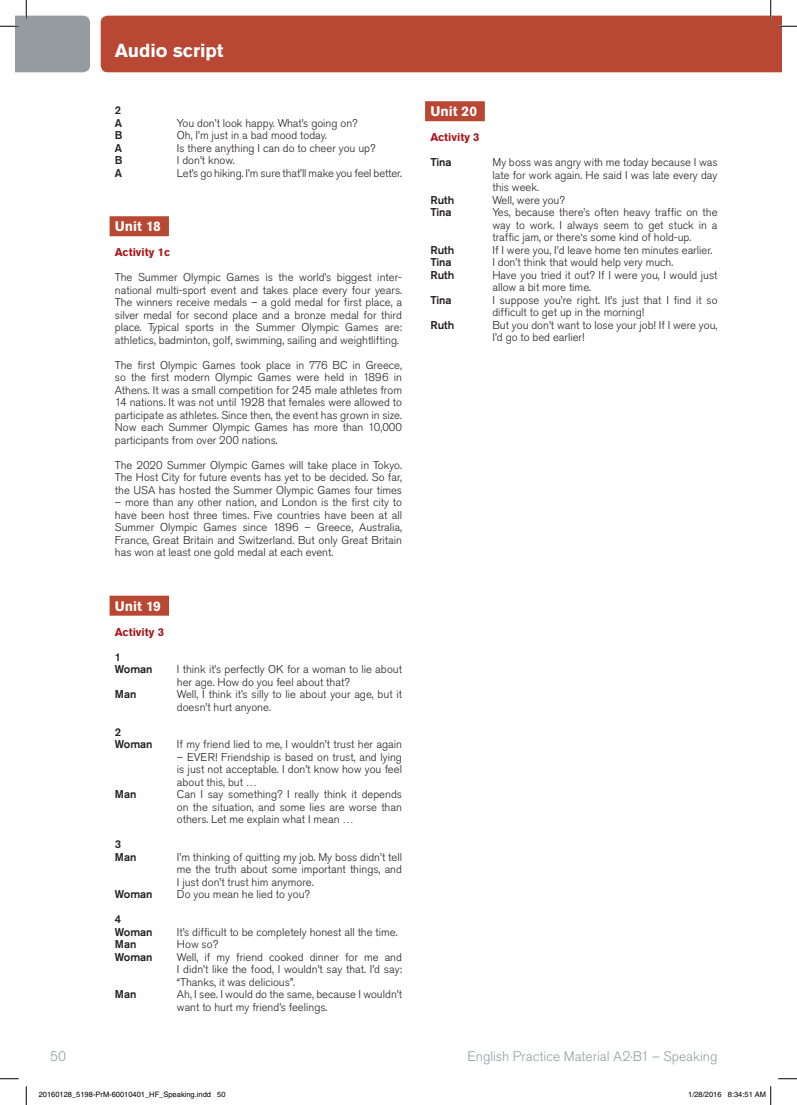
<style>
.page{position:relative;width:797px;height:1105px;background:#fff}
.page>*{position:absolute;margin:0;border:0;box-sizing:border-box;transform-origin:0 0}
.t1{font:700 18.75px "Akzidenz Grotesk Pro";color:#fff}
.t2{font:300 13.75px "Akzidenz Grotesk Pro";color:#959ca1}
.t3{font:700 13.75px "Akzidenz Grotesk Pro";color:#fff}
.t4{font:300 11.25px/12.5px "Akzidenz Grotesk Pro";color:#231f20;text-align:justify}
.t5{font:500 11.25px/12.5px "Akzidenz Grotesk Pro";color:#231f20}
.t6{font:700 11.25px "Akzidenz Grotesk Pro";color:#a8171b}
.t7{font:7.5px "Helvetica";color:#000}
.s1{color:#b84834}
</style>
<div class="page">
<div style="left:101px;top:16px;width:680px;height:56px;background:#b84834"></div>
<div style="left:110px;top:216px;width:59px;height:20px;background:#b84834"></div>
<div style="left:110px;top:596px;width:59px;height:20px;background:#b84834"></div>
<div style="left:425px;top:101px;width:60px;height:20px;background:#b84834"></div>
<svg style="left:778px;top:25px;width:19px;height:2px"></svg>
<svg style="left:0;top:1078px;width:19px;height:1px"></svg>
<svg style="left:778px;top:1078px;width:19px;height:1px"></svg>
<svg style="left:0;top:0;width:90px;height:72px"></svg>
<svg style="left:25px;top:1086px;width:2px;height:19px"></svg>
<svg style="left:770px;top:0;width:1px;height:19px"></svg>
<svg style="left:770px;top:1086px;width:1px;height:19px"></svg>
<h1 class="t1" style="left:115px;top:38px;width:110px">Audio script</h1>
<p class="t5" style="left:115px;top:104px;width:9px">2<br>A</p>
<p class="t4" style="left:177px;top:117px;width:182px">You don’t look happy. What’s going on?</p>
<p class="t5" style="left:115px;top:129px;width:9px">B</p>
<p class="t4" style="left:177px;top:129px;width:151px">Oh, I’m just in a bad mood today.</p>
<p class="t5" style="left:115px;top:142px;width:9px">A</p>
<p class="t4" style="left:177px;top:142px;width:200px">Is there anything I can do to cheer you up?</p>
<p class="t5" style="left:115px;top:154px;width:9px">B</p>
<p class="t4" style="left:177px;top:154px;width:59px">I don’t know.</p>
<p class="t5" style="left:115px;top:167px;width:9px">A</p>
<p class="t4" style="left:177px;top:167px;width:226px">Let’s go hiking. I’m sure that’ll make you feel better.</p>
<p class="t3" style="left:115px;top:218px;width:56px">Unit 18<span class="s1">0</span></p>
<p class="t6" style="left:115px;top:245px;width:57px">Activity 1c</p>
<p class="t4" style="left:115px;top:271px;width:289px">The Summer Olympic Games is the world’s biggest inter&shy;national multi-sport event and takes place every four years.<br>The winners receive medals – a gold medal for first place, a silver medal for second place and a bronze medal for third place. Typical sports in the Summer Olympic Games are: athletics, badminton, golf, swimming, sailing and weightlifting.</p>
<p class="t4" style="left:115px;top:359px;width:289px">The first Olympic Games took place in 776 BC in Greece, so the first modern Olympic Games were held in 1896 in Athens. It was a small competition for 245 male athletes from 14 nations. It was not until 1928 that females were allowed to participate as athletes. Since then, the event has grown in size.<br>Now each Summer Olympic Games has more than 10,000 participants from over 200 nations.</p>
<p class="t4" style="left:115px;top:459px;width:289px">The 2020 Summer Olympic Games will take place in Tokyo.<br>The Host City for future events has yet to be decided. So far, the USA has hosted the Summer Olympic Games four times</p>
<p class="t4" style="left:115px;top:496px;width:289px">– more than any other nation, and London is the first city to have been host three times. Five countries have been at all Summer Olympic Games since 1896 – Greece, Australia, France, Great Britain and Switzerland. But only Great Britain has won at least one gold medal at each event.</p>
<p class="t3" style="left:115px;top:597px;width:56px">Unit 19<span class="s1">0</span></p>
<p class="t6" style="left:115px;top:624px;width:51px">Activity 3</p>
<p class="t5" style="left:115px;top:650px;width:39px">1<br>Woman</p>
<p class="t4" style="left:177px;top:663px;width:227px">I think it’s perfectly OK for a woman to lie about her age. How do you feel about that?</p>
<p class="t5" style="left:115px;top:688px;width:23px">Man</p>
<p class="t4" style="left:177px;top:688px;width:227px">Well, I think it’s silly to lie about your age, but it doesn’t hurt anyone.</p>
<p class="t5" style="left:115px;top:725px;width:39px">2<br>Woman</p>
<p class="t4" style="left:177px;top:738px;width:226px">If my friend lied to me, I wouldn’t trust her again</p>
<p class="t4" style="left:177px;top:750px;width:227px">– EVER! Friendship is based on trust, and lying is just not acceptable. I don’t know how you feel about this, but …</p>
<p class="t5" style="left:115px;top:788px;width:23px">Man</p>
<p class="t4" style="left:177px;top:788px;width:227px">Can I say something? I really think it depends on the situation, and some lies are worse than others. Let me explain what I mean …</p>
<p class="t5" style="left:115px;top:838px;width:23px">3<br>Man</p>
<p class="t4" style="left:177px;top:850px;width:227px">I’m thinking of quitting my job. My boss didn’t tell me the truth about some important things, and I just don’t trust him anymore.</p>
<p class="t5" style="left:115px;top:888px;width:39px">Woman</p>
<p class="t4" style="left:177px;top:888px;width:134px">Do you mean he lied to you?</p>
<p class="t5" style="left:115px;top:913px;width:39px">4<br>Woman</p>
<p class="t4" style="left:177px;top:925px;width:222px">It’s difficult to be completely honest all the time.</p>
<p class="t5" style="left:115px;top:938px;width:23px">Man</p>
<p class="t4" style="left:177px;top:938px;width:43px">How so?</p>
<p class="t5" style="left:115px;top:950px;width:39px">Woman</p>
<p class="t4" style="left:177px;top:950px;width:227px">Well, if my friend cooked dinner for me and I didn’t like the food, I wouldn’t say that. I’d say: “Thanks, it was delicious”.</p>
<p class="t5" style="left:115px;top:988px;width:23px">Man</p>
<p class="t4" style="left:177px;top:988px;width:226px">Ah, I see. I would do the same, because I wouldn’t want to hurt my friend’s feelings.</p>
<p class="t3" style="left:430px;top:103px;width:56px">Unit 20<span class="s1">0</span></p>
<p class="t6" style="left:430px;top:130px;width:51px">Activity 3</p>
<p class="t5" style="left:430px;top:156px;width:23px">Tina</p>
<p class="t4" style="left:492px;top:156px;width:227px">My boss was angry with me today because I was late for work again. He said I was late every day this week.</p>
<p class="t5" style="left:430px;top:193px;width:25px">Ruth</p>
<p class="t4" style="left:492px;top:194px;width:74px">Well, were you?</p>
<p class="t5" style="left:430px;top:206px;width:23px">Tina</p>
<p class="t4" style="left:492px;top:206px;width:227px">Yes, because there’s often heavy traffic on the way to work. I always seem to get stuck in a traffic jam, or there‘s some kind of hold-up.</p>
<p class="t5" style="left:430px;top:243px;width:25px">Ruth</p>
<p class="t4" style="left:492px;top:244px;width:221px">If I were you, I’d leave home ten minutes earlier.</p>
<p class="t5" style="left:430px;top:256px;width:23px">Tina</p>
<p class="t4" style="left:492px;top:256px;width:182px">I don’t think that would help very much.</p>
<p class="t5" style="left:430px;top:268px;width:25px">Ruth</p>
<p class="t4" style="left:492px;top:269px;width:227px">Have you tried it out? If I were you, I would just allow a bit more time.</p>
<p class="t5" style="left:430px;top:293px;width:23px">Tina</p>
<p class="t4" style="left:492px;top:294px;width:227px">I suppose you’re right. It’s just that I find it so difficult to get up in the morning!</p>
<p class="t5" style="left:430px;top:318px;width:25px">Ruth</p>
<p class="t4" style="left:492px;top:319px;width:226px">But you don’t want to lose your job! If I were you,<br>I’d go to bed earlier!</p>
<p class="t2" style="left:50px;top:1047px;width:18px">50</p>
<p class="t2" style="left:467px;top:1047px;width:251px">English Practice Material A2·B1 – Speaking</p>
<p class="t7" style="left:39px;top:1090px;width:188px">20160128_5198-PrM-60010401_HF_Speaking.indd 50</p>
<p class="t7" style="left:688px;top:1090px;width:79px">1/28/2016 8:34:51 AM</p>
</div>
